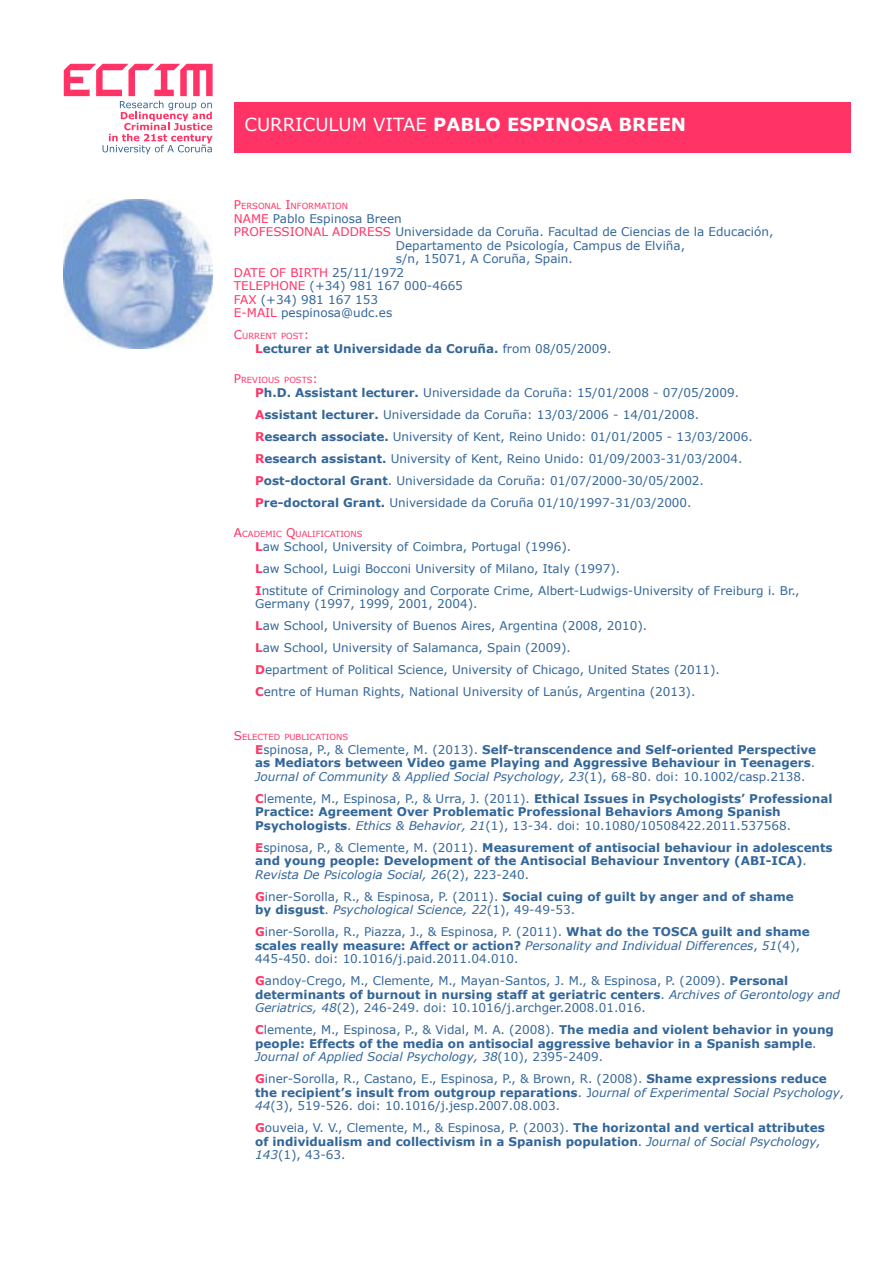
<style>
.page{position:relative;width:893px;height:1263px;background:#fff}
.page>*{position:absolute;margin:0;border:0;box-sizing:border-box;transform-origin:0 0}
.t1{font:700 18px "Verdana";color:#fff}
.t2{font:12px/22px "Verdana";color:#369}
.t3{font:700 12px/13.5px "Verdana";color:#369}
.t4{font:12px "Verdana";color:#f36}
.t5{font:8.4px "Verdana";color:#f36}
.s1{font-weight:400}
.s2{font-size:12px}
.s3{color:#f36}
.s4{color:#369}
.s5{font-weight:700;color:#f36}
.s6{font-weight:700}
.s7{font-weight:400;font-style:italic}
.s8{font-style:italic}
</style>
<div class="page">
<div style="left:234px;top:103px;width:616px;height:50px;background:#f36"></div>
<svg style="left:64px;top:64px;width:149px;height:90px"></svg>
<img style="left:64px;top:200px;width:148px;height:148px">
<h1 class="t1" style="left:244px;top:112px;width:443px"><span class="s1">CURRICULUM VITAE</span> Pablo Espinosa Bree n</h1>
<p class="t5" style="left:234px;top:201px;width:116px"><span class="s2">P</span>ERSONAL <span class="s2">I</span>NFORMATION</p>
<p class="t2" style="left:234px;top:212px;width:541px;line-height:13.5px"><span class="s3">NAME</span> Pablo Espinosa Breen<br><span class="s3">Professional Address</span> Universidade da Coruña. Facultad de Ciencias de la Educación,<br>D</p>
<p class="t2" style="left:405px;top:234px;width:281px">epartamento de Psicología, Campus de Elviña,</p>
<p class="t2" style="left:396px;top:248px;width:178px">s/n, 15071, A Coruña, Spain.</p>
<p class="t4" style="left:234px;top:265px;width:172px">Date of birth <span class="s4">25/11/1972</span></p>
<p class="t2" style="left:234px;top:275px;width:231px"><span class="s3">Telephone</span> (+34) 981 167 000-4665</p>
<p class="t2" style="left:234px;top:288px;width:146px"><span class="s3">Fax</span> (+34) 981 167 153</p>
<p class="t2" style="left:234px;top:302px;width:160px"><span class="s3">E-Mail</span> pespinosa@udc.es</p>
<p class="t5" style="left:234px;top:331px;width:77px"><span class="s2">C</span>URRENT POST<span class="s2">:</span></p>
<p class="t3" style="left:255px;top:342px;width:358px"><span class="s3">L</span>ecturer at Universidade da Coruña. <span class="s1">from 08/05/2009.</span></p>
<p class="t5" style="left:234px;top:375px;width:86px"><span class="s2">P</span>REVIOUS POSTS<span class="s2">:</span></p>
<p class="t2" style="left:255px;top:381px;width:499px"><span class="s5">P</span><span class="s6">h.D. Assistant lecturer.</span> Universidade da Coruña: 15/01/2008 - 07/05/2009.<br><span class="s5">A</span><span class="s6">ssistant lecturer.</span> Universidade da Coruña: 13/03/2006 - 14/01/2008.<br><span class="s5">R</span><span class="s6">esearch associate.</span> University of Kent, Reino Unido: 01/01/2005 - 13/03/2006.<br><span class="s5">R</span><span class="s6">esearch assistant.</span> University of Kent, Reino Unido: 01/09/2003-31/03/2004.<br><span class="s5">P</span><span class="s6">ost-doctoral Grant</span>. Universidade da Coruña: 01/07/2000-30/05/2002.<br><span class="s5">P</span><span class="s6">re-doctoral Grant.</span> Universidade da Coruña 01/10/1997-31/03/2000.</p>
<p class="t5" style="left:234px;top:529px;width:130px"><span class="s2">A</span>CADEMIC <span class="s2">Q</span>UALIFICATIONS</p>
<p class="t2" style="left:255px;top:535px;width:546px"><span class="s5">L</span>aw School, University of Coimbra, Portugal (1996).<br><span class="s5">L</span>aw School, Luigi Bocconi University of Milano, Italy (1997).<br><span class="s5">I</span>nstitute of Criminology and Corporate Crime, Albert-Ludwigs-University of Freiburg i. Br.,</p>
<p class="t2" style="left:255px;top:593px;width:466px">Germany (1997, 1999, 2001, 2004).<br><span class="s5">L</span>aw School, University of Buenos Aires, Argentina (2008, 2010).<br><span class="s5">L</span>aw School, University of Salamanca, Spain (2009).<br><span class="s5">D</span>epartment of Political Science, University of Chicago, United States (2011).<br><span class="s5">C</span>entre of H uman Rights, National University of Lanús, Argentina (2013).</p>
<p class="t5" style="left:234px;top:732px;width:116px"><span class="s2">S</span> ELECTED PUBLICATIONS</p>
<p class="t3" style="left:255px;top:743px;width:563px;text-align:justify"><span class="s3">E</span><span class="s1">spinosa, P., &amp; Clemente, M. (2013).</span> Self-transcendence and Self-oriented Perspective as Mediators between Video game Playing and Aggressive Behaviour in Teenagers<span class="s1">.<br></span><span class="s7">Journal of Community &amp; Applied Social Psychology, 23</span><span class="s1">(1), 68-80. doi: 10.1002/casp.2138.</span></p>
<p class="t3" style="left:255px;top:792px;width:579px"><span class="s3">C</span><span class="s1">lemente, M., Espinosa, P., &amp; Urra, J. (2011).</span> Ethical Issues in Psychologists’ Professional<br>Practice: Agreement Over Problematic Professional Behaviors Among Spanish<br>Psychologists<span class="s1">.</span> <span class="s7">Ethics &amp; Behavior, 21</span><span class="s1">(1), 13-34. doi: 10.1080/10508422.2011.537568.</span></p>
<p class="t3" style="left:255px;top:841px;width:579px"><span class="s3">E</span><span class="s1">spinosa, P., &amp; Clemente, M. (2011).</span> Measurement of antisocial behaviour in adolescents and young people: Development of the Antisocial Behaviour Inventory (ABI-ICA)<span class="s1">.<br></span><span class="s7">Revista De Psicologia Social, 26</span><span class="s1">(2), 223-240.</span></p>
<p class="t2" style="left:255px;top:890px;width:540px;line-height:13.5px"><span class="s5">G</span>iner-Sorolla, R., &amp; Espinosa, P. (2011). <span class="s6">Social cuing of guilt by anger and of shame by disgust</span>. <span class="s8">Psychological Science, 22</span>(1), 49-49-53.</p>
<p class="t2" style="left:255px;top:925px;width:556px;line-height:13.5px"><span class="s5">G</span>iner-Sorolla, R., Piazza, J., &amp; Espinosa, P. (2011). <span class="s6">What do the TOSCA guilt and shame scales really measure: Affect or action?</span> <span class="s8">Personality and Individual Differences</span>, <span class="s8">51</span>(4),<br>445-450. doi: 10.1016/j.paid.2011.04.010.</p>
<p class="t2" style="left:255px;top:974px;width:586px;line-height:13.5px"><span class="s5">G</span>andoy-Crego, M., Clemente, M., Mayan-Santos, J. M., &amp; Espinosa, P. (2009). <span class="s6">Personal determinants of burnout in nursing staff at geriatric centers</span>. <span class="s8">Archives of Gerontology and<br>Geriatrics, 48</span>(2), 246-249. doi: 10.1016/j.archger.2008.01.016.</p>
<p class="t3" style="left:255px;top:1023px;width:580px"><span class="s3">C</span><span class="s1">lemente, M., Espinosa, P., &amp; Vidal, M. A. (2008).</span> The media and violent behavior in young people: Effects of the media on antisocial aggressive behavior in a Spanish sample<span class="s1">.<br></span><span class="s7">Journal of Applied Social Psychology, 38</span><span class="s1">(10), 2395-2409.</span></p>
<p class="t2" style="left:255px;top:1072px;width:591px;line-height:13.5px"><span class="s5">G</span>iner-Sorolla, R., Castano, E., Espinosa, P., &amp; Brown, R. (2008). <span class="s6">Shame expressions reduce the recipient’s insult from outgroup reparations</span>. J<span class="s8">ournal of Experimental Social Psychology,<br>44</span>(3), 519-526. doi: 10.1016/j.jesp.2007.08.003.</p>
<p class="t3" style="left:255px;top:1121px;width:571px"><span class="s3">G</span><span class="s1">ouveia, V. V., Clemente, M., &amp; Espinosa, P. (2003).</span> The horizontal and vertical attributes of individualism and collectivism in a Spanish population<span class="s1">.</span> <span class="s7">Journal of Social Psychology,<br>143</span><span class="s1">(1), 43-63.</span></p>
</div>
